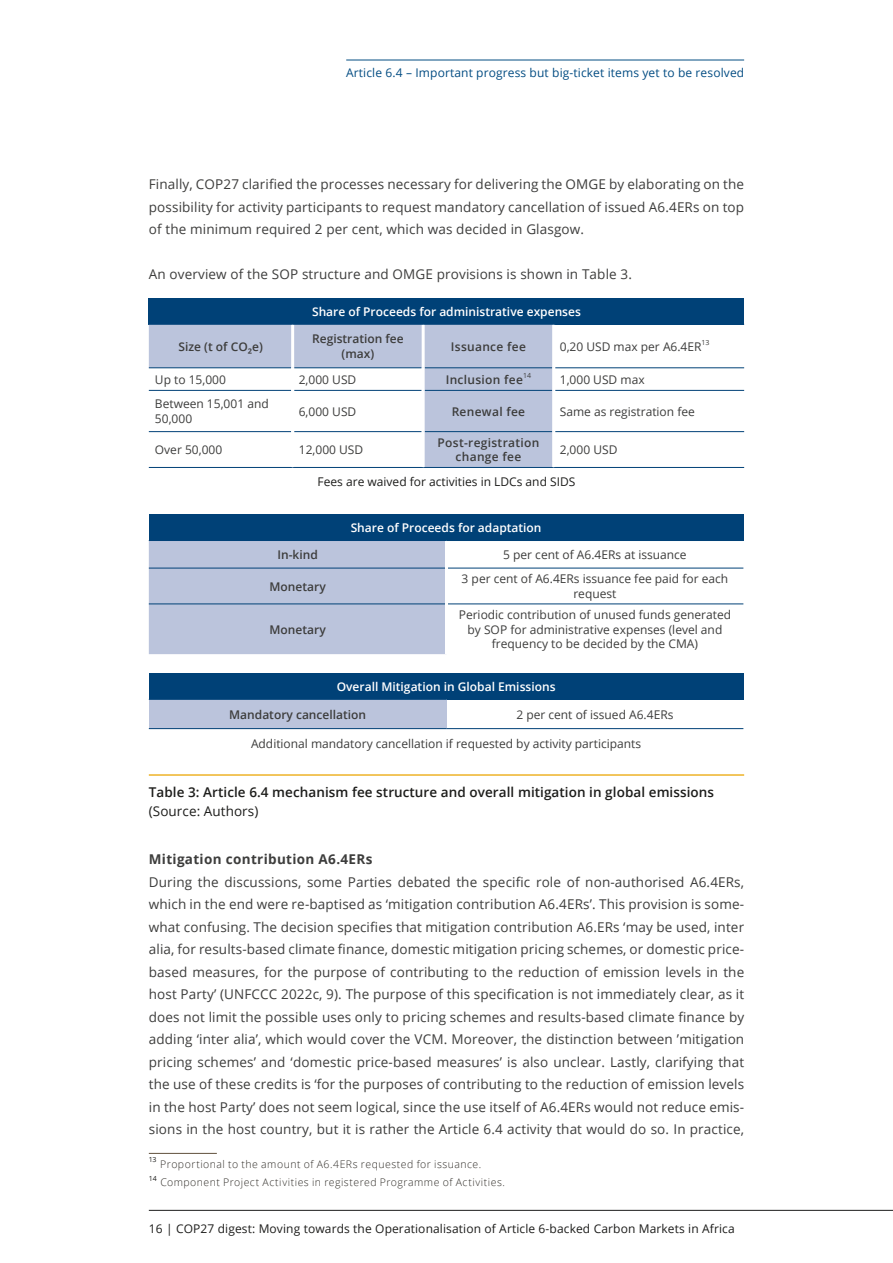
<style>
.page{position:relative;width:893px;height:1263px;background:#fff}
.page>*{position:absolute;margin:0;border:0;box-sizing:border-box;transform-origin:0 0}
.t1{font:13.5px/22.5px "Open Sans";letter-spacing:.01em;color:#3d3d3c;text-align:justify}
.t2{font:600 13.5px "Open Sans";letter-spacing:.005em;color:#1d1d1b}
.t3{font:700 13.5px "Open Sans";letter-spacing:.025em;color:#3d3d3c}
.t4{font:13.5px "Open Sans";letter-spacing:.005em;color:#1d1d1b}
.t5{font:12px/14.4px "Open Sans";color:#3d3d3c;text-align:center}
.t6{font:12px "Open Sans";letter-spacing:.01em;color:#1d1d1b}
.t7{font:600 12px "Open Sans";color:#fff}
.t8{font:600 12px/14.4px "Open Sans";color:#3d3d3c;text-align:center}
.t9{font:12px "Open Sans";letter-spacing:.01em;color:#044d83}
.t10{font:600 12px/14.4px "Open Sans";letter-spacing:.025em;color:#3d3d3c;text-align:center}
.t11{font:300 10.5px "Open Sans";letter-spacing:.045em;color:#312e29}
.t12{font:7.05px "Open Sans";color:#3d3d3c}
.t13{font:7.05px "Open Sans";color:#1d1d1b}
</style>
<div class="page">
<hr style="left:149px;top:1210px;width:744px;height:1px;background:#1d1d1b">
<hr style="left:346px;top:60px;width:398px;height:1px;background:#044d83">
<div style="left:149px;top:298px;width:595px;height:26px;background:#004177"></div>
<svg style="left:149px;top:325px;width:403px;height:142px;fill:#bbc4dc"></svg>
<hr style="left:149px;top:368px;width:142px;height:1px;background:#004177">
<hr style="left:294px;top:368px;width:128px;height:1px;background:#004177">
<hr style="left:425px;top:368px;width:127px;height:1px;background:#004177">
<hr style="left:555px;top:368px;width:189px;height:1px;background:#004177">
<hr style="left:149px;top:390px;width:142px;height:1px;background:#004177">
<hr style="left:294px;top:390px;width:128px;height:1px;background:#004177">
<hr style="left:425px;top:390px;width:127px;height:1px;background:#004177">
<hr style="left:555px;top:390px;width:189px;height:1px;background:#004177">
<hr style="left:149px;top:431px;width:142px;height:1px;background:#004177">
<hr style="left:294px;top:431px;width:128px;height:1px;background:#004177">
<hr style="left:425px;top:431px;width:127px;height:1px;background:#004177">
<hr style="left:555px;top:431px;width:189px;height:1px;background:#004177">
<hr style="left:149px;top:467px;width:144px;height:1px;background:#004177">
<hr style="left:293px;top:467px;width:130px;height:1px;background:#004177">
<hr style="left:423px;top:467px;width:131px;height:1px;background:#004177">
<hr style="left:554px;top:467px;width:190px;height:1px;background:#004177">
<hr style="left:291px;top:324px;width:3px;height:44px;background:#fff">
<hr style="left:422px;top:324px;width:3px;height:44px;background:#fff">
<hr style="left:291px;top:368px;width:3px;height:22px;background:#fff">
<hr style="left:422px;top:368px;width:3px;height:22px;background:#fff">
<hr style="left:291px;top:390px;width:3px;height:42px;background:#fff">
<hr style="left:422px;top:390px;width:3px;height:42px;background:#fff">
<hr style="left:291px;top:432px;width:3px;height:35px;background:#fff">
<hr style="left:422px;top:432px;width:3px;height:35px;background:#fff">
<hr style="left:149px;top:324px;width:144px;height:1px;background:#004177">
<hr style="left:293px;top:324px;width:130px;height:1px;background:#004177">
<hr style="left:423px;top:324px;width:131px;height:1px;background:#004177">
<hr style="left:554px;top:324px;width:190px;height:1px;background:#004177">
<div style="left:149px;top:514px;width:594px;height:26px;background:#004177"></div>
<div style="left:149px;top:541px;width:296px;height:113px;background:#bbc4dc"></div>
<hr style="left:149px;top:568px;width:296px;height:1px;background:#004177">
<hr style="left:448px;top:568px;width:295px;height:1px;background:#004177">
<hr style="left:149px;top:604px;width:296px;height:1px;background:#004177">
<hr style="left:448px;top:604px;width:295px;height:1px;background:#004177">
<hr style="left:149px;top:540px;width:297px;height:1px;background:#004177">
<hr style="left:446px;top:540px;width:297px;height:1px;background:#004177">
<div style="left:149px;top:673px;width:594px;height:26px;background:#004177"></div>
<div style="left:149px;top:699px;width:297px;height:30px;background:#bbc4dc"></div>
<hr style="left:149px;top:699px;width:297px;height:1px;background:#004177">
<hr style="left:446px;top:699px;width:297px;height:1px;background:#004177">
<hr style="left:149px;top:728px;width:297px;height:1px;background:#004177">
<hr style="left:446px;top:728px;width:297px;height:1px;background:#004177">
<hr style="left:149px;top:1153px;width:68px;height:1px;background:#60513d">
<hr style="left:149px;top:774px;width:595px;height:2px;background:#eeb328">
<p class="t9" style="left:346px;top:64px;width:399px">Article 6.4 – Important progress but big-ticket items yet to be resolved</p>
<p class="t1" style="left:149px;top:173px;width:597px">Finally, COP27 clarified the processes necessary for delivering the OMGE by elaborating on the possibility for activity participants to request mandatory cancellation of issued A6.4ERs on top of the minimum required 2 per cent, which was decided in Glasgow.</p>
<p class="t1" style="left:149px;top:263px;width:485px">An overview of the SOP structure and OMGE provisions is shown in Table 3.</p>
<p class="t7" style="left:312px;top:303px;width:270px">Share of Proceeds for administrative expenses</p>
<p class="t8" style="left:179px;top:339px;width:86px">Size (t of CO e)</p>
<p class="t8" style="left:312px;top:332px;width:93px">Registration fee (max)</p>
<p class="t10" style="left:451px;top:339px;width:76px">Issuance fee</p>
<p class="t5" style="left:560px;top:339px;width:143px">0,20 USD max per A6.4ER</p>
<p class="t12" style="left:702px;top:338px;width:9px">13</p>
<p class="t8" style="left:248px;top:345px;width:6px">²</p>
<p class="t5" style="left:155px;top:372px;width:73px">Up to 15,000</p>
<p class="t5" style="left:299px;top:372px;width:59px">2,000 USD</p>
<p class="t10" style="left:446px;top:372px;width:79px">Inclusion fee</p>
<p class="t12" style="left:523px;top:371px;width:9px">14</p>
<p class="t5" style="left:560px;top:372px;width:86px">1,000 USD max</p>
<p class="t5" style="left:155px;top:396px;width:115px;text-align:left">Between 15,001 and<br>50,000</p>
<p class="t5" style="left:299px;top:404px;width:59px">6,000 USD</p>
<p class="t10" style="left:452px;top:404px;width:75px">Renewal fee</p>
<p class="t5" style="left:560px;top:404px;width:137px">Same as registration fee</p>
<p class="t5" style="left:155px;top:442px;width:69px">Over 50,000</p>
<p class="t5" style="left:299px;top:442px;width:66px">12,000 USD</p>
<p class="t10" style="left:438px;top:435px;width:103px">Post-registration change fee</p>
<p class="t5" style="left:560px;top:442px;width:59px">2,000 USD</p>
<p class="t6" style="left:318px;top:473px;width:259px">Fees are waived for activities in LDCs and SIDS</p>
<p class="t7" style="left:351px;top:519px;width:192px">Share of Proceeds for adaptation</p>
<p class="t8" style="left:277px;top:547px;width:42px">In-kind</p>
<p class="t5" style="left:503px;top:547px;width:185px">5 per cent of A6.4ERs at issuance</p>
<p class="t8" style="left:270px;top:579px;width:58px">Monetary</p>
<p class="t5" style="left:462px;top:571px;width:268px">3 per cent of A6.4ERs issuance fee paid for each request</p>
<p class="t8" style="left:270px;top:622px;width:58px">Monetary</p>
<p class="t5" style="left:459px;top:607px;width:274px">Periodic contribution of unused funds generated by SOP for administrative expenses (level and frequency to be decided by the CMA)</p>
<p class="t7" style="left:337px;top:678px;width:220px">Overall Mitigation in Global Emissions</p>
<p class="t8" style="left:229px;top:707px;width:138px">Mandatory cancellation</p>
<p class="t5" style="left:516px;top:707px;width:159px">2 per cent of issued A6.4ERs</p>
<p class="t5" style="left:251px;top:736px;width:392px">Additional mandatory cancellation if requested by activity participants</p>
<p class="t2" style="left:149px;top:782px;width:567px">Table 3: Article 6.4 mechanism fee structure and overall mitigation in global emissions</p>
<p class="t4" style="left:149px;top:802px;width:111px">(Source: Authors)</p>
<p class="t3" style="left:149px;top:850px;width:225px">Mitigation contribution A6.4ERs</p>
<p class="t1" style="left:149px;top:870px;width:597px">During the discussions, some Parties debated the specific role of non-authorised A6.4ERs, which in the end were re-baptised as ‘mitigation contribution A6.4ERs’. This provision is some&shy;what confusing. The decision specifies that mitigation contribution A6.ERs ‘may be used, inter alia, for results-based climate finance, domestic mitigation pricing schemes, or domestic price&shy;based measures, for the purpose of contributing to the reduction of emission levels in the host Party’ (UNFCCC 2022c, 9). The purpose of this specification is not immediately clear, as it does not limit the possible uses only to pricing schemes and results-based climate finance by adding ‘inter alia’, which would cover the VCM. Moreover, the distinction between ’mitigation pricing schemes’ and ‘domestic price-based measures’ is also unclear. Lastly, clarifying that the use of these credits is ‘for the purposes of contributing to the reduction of emission levels in the host Party’ does not seem logical, since the use itself of A6.4ERs would not reduce emis&shy;sions in the host country, but it is rather the Article 6.4 activity that would do so. In practice,</p>
<p class="t13" style="left:149px;top:1155px;width:9px">13</p>
<p class="t11" style="left:160px;top:1157px;width:322px">Proportional to the amount of A6.4ERs requested for issuance.</p>
<p class="t13" style="left:149px;top:1173px;width:9px">14</p>
<p class="t11" style="left:160px;top:1175px;width:346px">Component Project Activities in registered Programme of Activities.</p>
<p class="t6" style="left:149px;top:1220px;width:587px">16 | COP27 digest: Moving towards the Operationalisation of Article 6-backed Carbon Markets in Africa</p>
</div>
